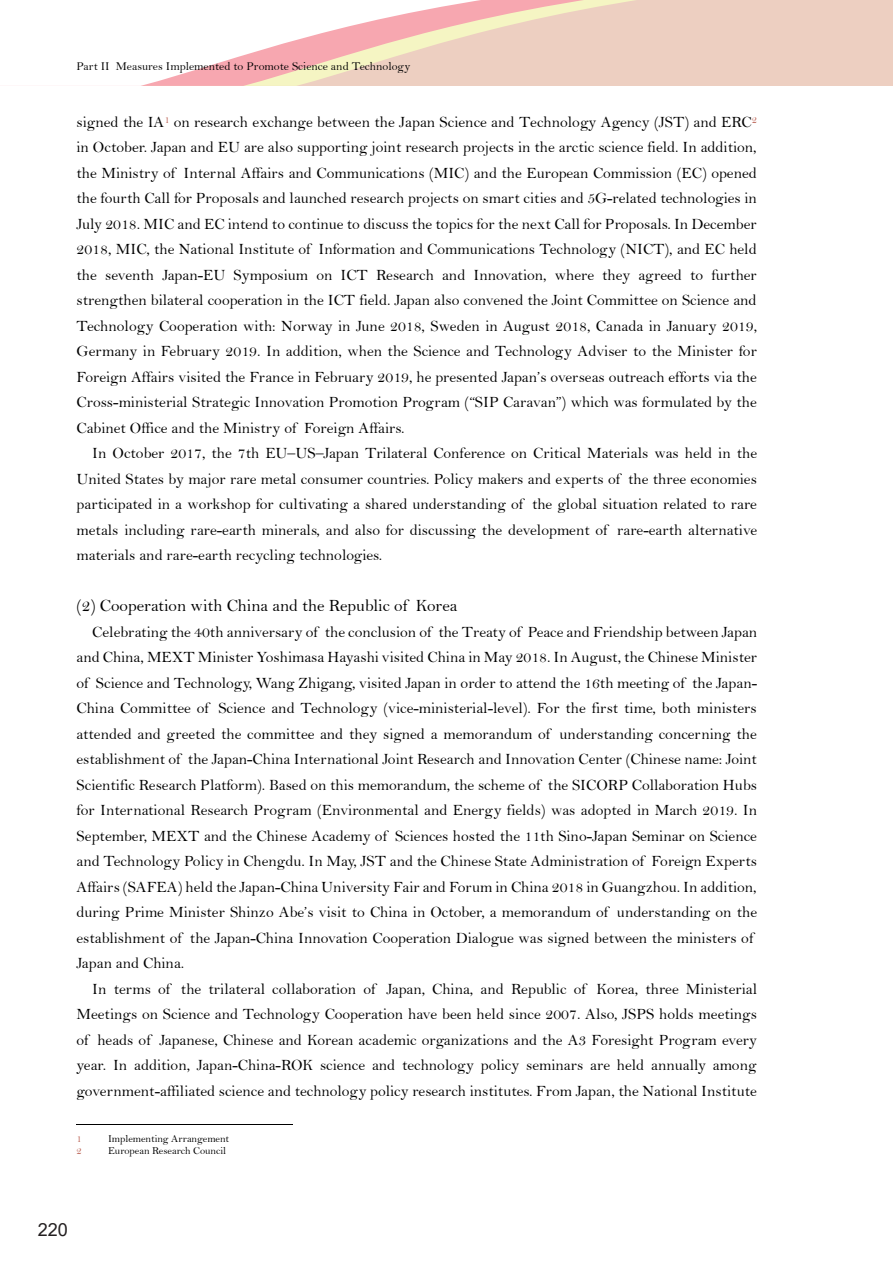
<style>
.page{position:relative;width:893px;height:1263px;background:#fff}
.page>*{position:absolute;margin:0;border:0;box-sizing:border-box;transform-origin:0 0}
.t1{font:18px "Arial";color:#231f20}
.t2{font:17.25px "Bell";color:#000}
.t3{font:15.75px "Bell";color:#000}
.t4{font:12px "Bell";color:#000}
.t5{font:10.5px "Bell";color:#000}
.t6{font:10.5px "Bell";color:#b95e50}
</style>
<div class="page">
<div style="left:0;top:0;width:893px;height:86px;background:#edcfc1"></div>
<svg style="left:576px;top:0;width:59px;height:11px"></svg>
<svg style="left:0;top:0;width:576px;height:86px;fill:#fff"></svg>
<hr style="left:77px;top:1124px;width:216px;height:1px;background:#000">
<p class="t4" style="left:77px;top:59px;width:335px">Part II Measures Implemented to Promote Science and Technology</p>
<p class="t3" style="left:77px;top:112px;width:682px">signed the IA<sup>1</sup> on research exchange between the Japan Science and Technology Agency (JST) and ERC<sup>2</sup></p>
<p class="t3" style="left:77px;top:138px;width:682px">in October. Japan and EU are also supporting joint research projects in the arctic science field. In addition,</p>
<p class="t3" style="left:77px;top:163px;width:682px">the Ministry of Internal Affairs and Communications (MIC) and the European Commission (EC) opened</p>
<p class="t3" style="left:77px;top:189px;width:682px">the fourth Call for Proposals and launched research projects on smart cities and 5G-related technologies in</p>
<p class="t3" style="left:77px;top:214px;width:682px">July 2018. MIC and EC intend to continue to discuss the topics for the next Call for Proposals. In December</p>
<p class="t3" style="left:77px;top:240px;width:682px">2018, MIC, the National Institute of Information and Communications Technology (NICT), and EC held</p>
<p class="t3" style="left:77px;top:265px;width:682px">the seventh Japan-EU Symposium on ICT Research and Innovation, where they agreed to further</p>
<p class="t3" style="left:77px;top:291px;width:682px">strengthen bilateral cooperation in the ICT field. Japan also convened the Joint Committee on Science and</p>
<p class="t3" style="left:77px;top:316px;width:682px">Technology Cooperation with: Norway in June 2018, Sweden in August 2018, Canada in January 2019,</p>
<p class="t3" style="left:77px;top:342px;width:682px">Germany in February 2019. In addition, when the Science and Technology Adviser to the Minister for</p>
<p class="t3" style="left:77px;top:367px;width:682px">Foreign Affairs visited the France in February 2019, he presented Japan’s overseas outreach efforts via the</p>
<p class="t3" style="left:77px;top:393px;width:682px">Cross-ministerial Strategic Innovation Promotion Program (“SIP Caravan”) which was formulated by the</p>
<p class="t3" style="left:77px;top:418px;width:330px">Cabinet Office and the Ministry of Foreign Affairs.</p>
<p class="t3" style="left:92px;top:444px;width:666px">In October 2017, the 7th EU–US–Japan Trilateral Conference on Critical Materials was held in the</p>
<p class="t3" style="left:77px;top:469px;width:682px">United States by major rare metal consumer countries. Policy makers and experts of the three economies</p>
<p class="t3" style="left:77px;top:495px;width:682px">participated in a workshop for cultivating a shared understanding of the global situation related to rare</p>
<p class="t3" style="left:77px;top:520px;width:682px">metals including rare-earth minerals, and also for discussing the development of rare-earth alternative</p>
<p class="t3" style="left:77px;top:546px;width:307px">materials and rare-earth recycling technologies.</p>
<p class="t2" style="left:77px;top:595px;width:382px">(2) Cooperation with China and the Republic of Korea</p>
<p class="t3" style="left:92px;top:622px;width:666px">Celebrating the 40th anniversary of the conclusion of the Treaty of Peace and Friendship between Japan</p>
<p class="t3" style="left:77px;top:648px;width:682px">and China, MEXT Minister Yoshimasa Hayashi visited China in May 2018. In August, the Chinese Minister</p>
<p class="t3" style="left:77px;top:673px;width:682px">of Science and Technology, Wang Zhigang, visited Japan in order to attend the 16th meeting of the Japan-</p>
<p class="t3" style="left:77px;top:699px;width:682px">China Committee of Science and Technology (vice-ministerial-level). For the first time, both ministers</p>
<p class="t3" style="left:77px;top:724px;width:682px">attended and greeted the committee and they signed a memorandum of understanding concerning the</p>
<p class="t3" style="left:77px;top:750px;width:682px">establishment of the Japan-China International Joint Research and Innovation Center (Chinese name: Joint</p>
<p class="t3" style="left:77px;top:775px;width:682px">Scientific Research Platform). Based on this memorandum, the scheme of the SICORP Collaboration Hubs</p>
<p class="t3" style="left:77px;top:801px;width:682px">for International Research Program (Environmental and Energy fields) was adopted in March 2019. In</p>
<p class="t3" style="left:77px;top:826px;width:682px">September, MEXT and the Chinese Academy of Sciences hosted the 11th Sino-Japan Seminar on Science</p>
<p class="t3" style="left:77px;top:852px;width:682px">and Technology Policy in Chengdu. In May, JST and the Chinese State Administration of Foreign Experts</p>
<p class="t3" style="left:77px;top:877px;width:682px">Affairs (SAFEA) held the Japan-China University Fair and Forum in China 2018 in Guangzhou. In addition,</p>
<p class="t3" style="left:77px;top:903px;width:682px">during Prime Minister Shinzo Abe’s visit to China in October, a memorandum of understanding on the</p>
<p class="t3" style="left:77px;top:928px;width:678px">establishment of the Japan-China Innovation Cooperation Dialogue was signed between the ministers of</p>
<p class="t3" style="left:77px;top:954px;width:109px">Japan and China.</p>
<p class="t3" style="left:92px;top:979px;width:666px">In terms of the trilateral collaboration of Japan, China, and Republic of Korea, three Ministerial</p>
<p class="t3" style="left:77px;top:1005px;width:682px">Meetings on Science and Technology Cooperation have been held since 2007. Also, JSPS holds meetings</p>
<p class="t3" style="left:77px;top:1030px;width:682px">of heads of Japanese, Chinese and Korean academic organizations and the A3 Foresight Program every</p>
<p class="t3" style="left:77px;top:1056px;width:681px">year. In addition, Japan-China-ROK science and technology policy seminars are held annually among</p>
<p class="t3" style="left:77px;top:1081px;width:682px">government-affiliated science and technology policy research institutes. From Japan, the National Institute</p>
<p class="t6" style="left:77px;top:1132px;width:7px">1</p>
<p class="t5" style="left:108px;top:1132px;width:123px">Implementing Arrangement</p>
<p class="t6" style="left:77px;top:1145px;width:7px">2</p>
<p class="t5" style="left:108px;top:1145px;width:120px">European Research Council</p>
<p class="t1" style="left:38px;top:1217px;width:32px">220</p>
</div>
